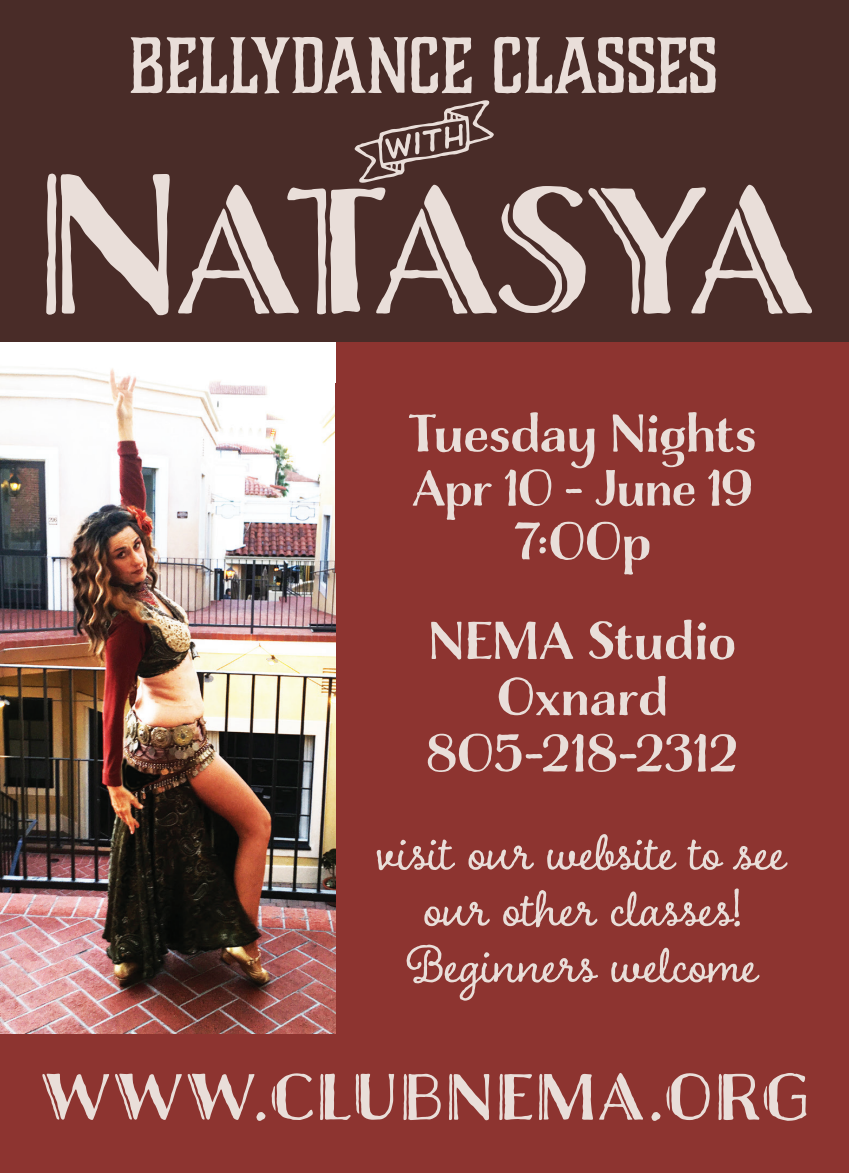
<style>
.page{position:relative;width:849px;height:1173px;background:#fff}
.page>*{position:absolute;margin:0;border:0;box-sizing:border-box;transform-origin:0 0}
.t1{font:185.62px "Charcuterie Deco";letter-spacing:-.04em;color:#e9ded9}
.t2{font:74.25px "Charcuterie Block";color:#e9ded9}
.t3{font:74.25px "Charcuterie Catchwords";color:#e9ded9}
.t4{font:67.5px "Charcuterie Deco";letter-spacing:.06em;color:#e9ded9}
.t5{font:56.25px/56.2px "Charcuterie Cursive";color:#e9ded9;text-align:center}
.t6{font:56.25px "Charcuterie Contrast";color:#e9ded9}
.t7{font:54px "Charcuterie Contrast";letter-spacing:-.01em;color:#e9ded9}
</style>
<div class="page">
<div style="left:335px;top:342px;width:514px;height:693px;background:#8d3430"></div>
<img style="left:0;top:368px;width:335px;height:667px">
<div style="left:0;top:0;width:849px;height:342px;background:#492c28"></div>
<div style="left:0;top:1035px;width:849px;height:138px;background:#8d3430"></div>
<div style="left:335px;top:384px;width:494px;height:189px;background:#8d3430"></div>
<p class="t2" style="left:129px;top:19px;width:590px">BELLYDANCE CLASSES</p>
<p class="t3" style="left:353px;top:98px;width:144px">i</p>
<p class="t1" style="left:37px;top:120px;width:778px">Natasya</p>
<p class="t6" style="left:408px;top:400px;width:350px">Tuesday Nights</p>
<p class="t7" style="left:412px;top:456px;width:342px">Apr 10 - June 19</p>
<p class="t6" style="left:514px;top:508px;width:138px">7:00p</p>
<p class="t6" style="left:429px;top:607px;width:309px">NEMA Studio</p>
<p class="t6" style="left:497px;top:664px;width:173px">Oxnard</p>
<p class="t6" style="left:427px;top:720px;width:313px">805-218-2312</p>
<p class="t5" style="left:378px;top:822px;width:409px">visit our website to see our other classes!</p>
<p class="t5" style="left:407px;top:934px;width:353px">Beginners welcome</p>
<p class="t4" style="left:42px;top:1049px;width:768px">www.clubnema.org</p>
</div>
